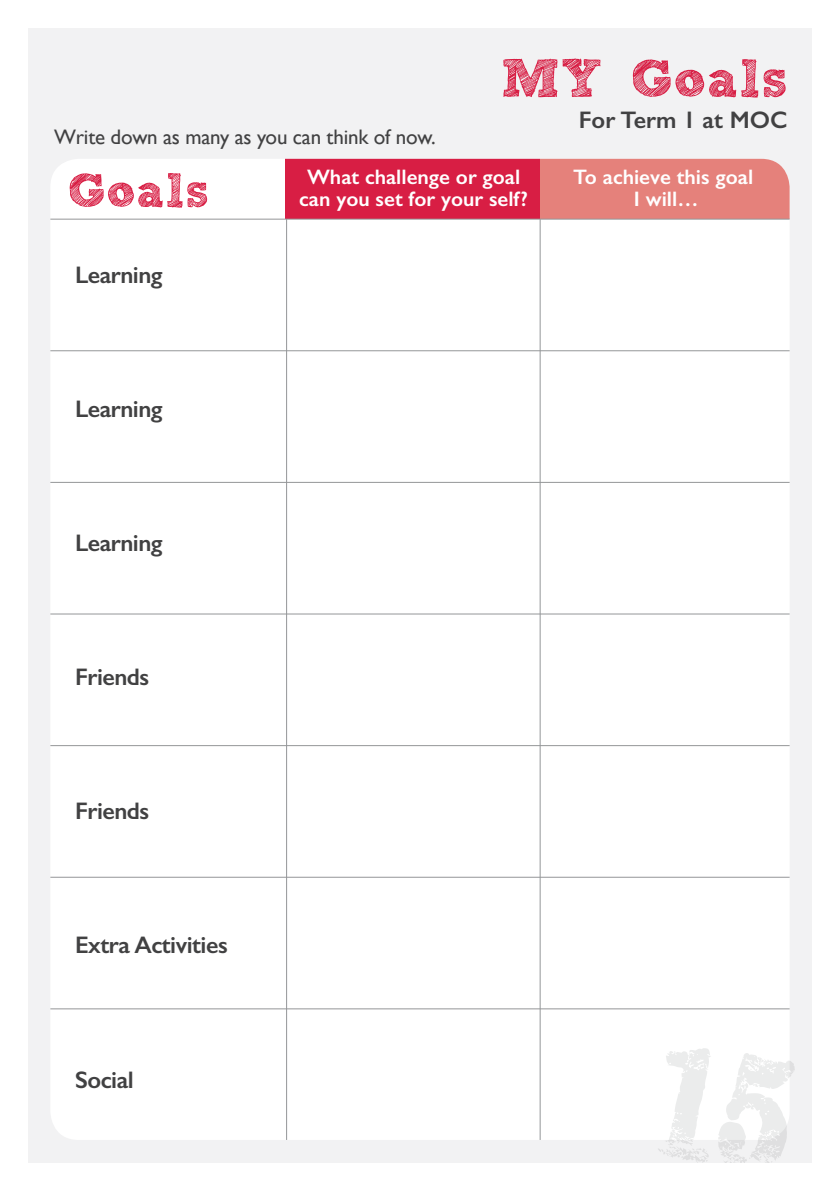
<style>
.page{position:relative;width:840px;height:1191px;background:#fff}
.page>*{position:absolute;margin:0;border:0;box-sizing:border-box;transform-origin:0 0}
.t1{font:600 24px "Gill Sans";letter-spacing:-.02em;color:#414142}
.t2{font:600 24px "Gill Sans";color:#414142}
.t3{font:600 21px/22px "Gill Sans";color:#fff;text-align:center}
.t4{font:21px "Gill Sans";letter-spacing:-.01em;color:#414142}
</style>
<div class="page">
<div style="left:28px;top:28px;width:783px;height:1134px;background:#f2f2f3"></div>
<div style="left:50px;top:159px;width:739px;height:981px;background:#fff;border-radius:28px"></div>
<div style="left:540px;top:159px;width:249px;height:60px;background:#e5817b"></div>
<div style="left:285px;top:159px;width:255px;height:60px;background:#d81e44"></div>
<hr style="left:286px;top:219px;width:1px;height:921px;background:#949698">
<hr style="left:539px;top:219px;width:1px;height:921px;background:#949698">
<hr style="left:50px;top:219px;width:739px;height:1px;background:#949698">
<hr style="left:50px;top:350px;width:739px;height:1px;background:#949698">
<hr style="left:50px;top:482px;width:739px;height:1px;background:#949698">
<hr style="left:50px;top:613px;width:739px;height:1px;background:#949698">
<hr style="left:50px;top:745px;width:739px;height:1px;background:#949698">
<hr style="left:50px;top:876px;width:739px;height:1px;background:#949698">
<hr style="left:50px;top:1008px;width:739px;height:1px;background:#949698">
<svg style="left:503px;top:58px;width:282px;height:40px"></svg>
<svg style="left:658px;top:1048px;width:136px;height:114px"></svg>
<svg style="left:70px;top:173px;width:137px;height:35px"></svg>
<p class="t4" style="left:54px;top:125px;width:383px">Write down as many as you can think of now.</p>
<p class="t2" style="left:578px;top:106px;width:210px">For Term 1 at MOC</p>
<p class="t1" style="left:75px;top:260px;width:89px">Learning</p>
<p class="t1" style="left:75px;top:394px;width:89px">Learning</p>
<p class="t1" style="left:75px;top:528px;width:89px">Learning</p>
<p class="t1" style="left:75px;top:662px;width:76px">Friends</p>
<p class="t1" style="left:75px;top:796px;width:76px">Friends</p>
<p class="t1" style="left:75px;top:930px;width:154px">Extra Activities</p>
<p class="t1" style="left:75px;top:1065px;width:60px">Social</p>
<p class="t3" style="left:299px;top:166px;width:230px">What challenge or goal can you set for your self?</p>
<p class="t3" style="left:573px;top:166px;width:181px">To achieve this goal<br>I will…</p>
</div>
